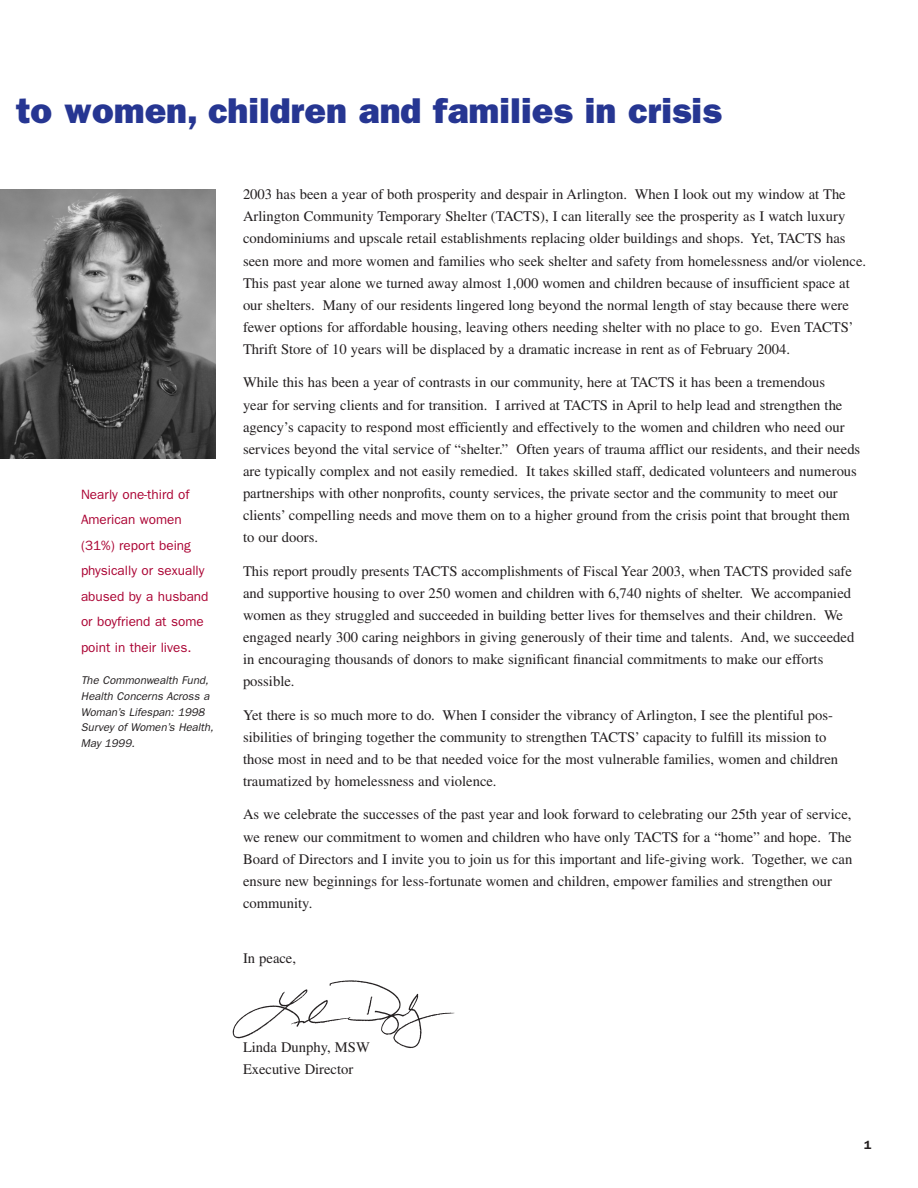
<style>
.page{position:relative;width:918px;height:1188px;background:#fff}
.page>*{position:absolute;margin:0;border:0;box-sizing:border-box;transform-origin:0 0}
.t1{font:800 36px "Franklin Gothic";color:#263692}
.t2{font:14.7px/22px "Times";color:#231f20}
.t3{font:13.5px/25.5px "Franklin Gothic";color:#ab0333}
.t4{font:600 12px "Franklin Gothic";color:#231f20}
.t5{font:italic 11.25px/15.8px "Franklin Gothic";color:#231f20}
</style>
<div class="page">
<img style="left:232px;top:980px;width:223px;height:69px">
<img style="left:0;top:189px;width:216px;height:270px">
<h1 class="t1" style="left:16px;top:99px;width:707px">to women, children and families in crisis</h1>
<p class="t3" style="left:81px;top:483px;width:129px">Nearly one-third of<br>American women (31%) report being physically or sexually abused by a husband or boyfriend at some point in their lives.</p>
<p class="t5" style="left:81px;top:673px;width:136px">The Commonwealth Fund,<br>Health Concerns Across a<br>Woman’s Lifespan: 1998<br>Survey of Women’s Health,<br>May 1999.</p>
<p class="t2" style="left:243px;top:185px;width:625px">2003 has been a year of both prosperity and despair in Arlington. When I look out my window at The Arlington Community Temporary Shelter (TACTS), I can literally see the prosperity as I watch luxury condominiums and upscale retail establishments replacing older buildings and shops. Yet, TACTS has seen more and more women and families who seek shelter and safety from homelessness and/or violence.<br>This past year alone we turned away almost 1,000 women and children because of insufficient space at our shelters. Many of our residents lingered long beyond the normal length of stay because there were fewer options for affordable housing, leaving others needing shelter with no place to go. Even TACTS’ Thrift Store of 10 years will be displaced by a dramatic increase in rent as of February 2004.</p>
<p class="t2" style="left:243px;top:373px;width:619px">While this has been a year of contrasts in our community, here at TACTS it has been a tremendous<br>year for serving clients and for transition. I arrived at TACTS in April to help lead and strengthen the agency’s capacity to respond most efficiently and effectively to the women and children who need our services beyond the vital service of “shelter.” Often years of trauma afflict our residents, and their needs are typically complex and not easily remedied. It takes skilled staff, dedicated volunteers and numerous partnerships with other nonprofits, county services, the private sector and the community to meet our clients’ compelling needs and move them on to a higher ground from the crisis point that brought them to our doors.</p>
<p class="t2" style="left:243px;top:561px;width:613px">This report proudly presents TACTS accomplishments of Fiscal Year 2003, when TACTS provided safe and supportive housing to over 250 women and children with 6,740 nights of shelter. We accompanied women as they struggled and succeeded in building better lives for themselves and their children. We engaged nearly 300 caring neighbors in giving generously of their time and talents. And, we succeeded in encouraging thousands of donors to make significant financial commitments to make our efforts possible.</p>
<p class="t2" style="left:243px;top:705px;width:597px">Yet there is so much more to do. When I consider the vibrancy of Arlington, I see the plentiful pos&shy;sibilities of bringing together the community to strengthen TACTS’ capacity to fulfill its mission to those most in need and to be that needed voice for the most vulnerable families, women and children traumatized by homelessness and violence.</p>
<p class="t2" style="left:243px;top:805px;width:611px">As we celebrate the successes of the past year and look forward to celebrating our 25th year of service, we renew our commitment to women and children who have only TACTS for a “home” and hope. The Board of Directors and I invite you to join us for this important and life-giving work. Together, we can ensure new beginnings for less-fortunate women and children, empower families and strengthen our community.</p>
<p class="t2" style="left:243px;top:949px;width:55px">In peace,</p>
<p class="t2" style="left:243px;top:1038px;width:128px">Linda Dunphy, MSW<br>Executive Director</p>
<p class="t4" style="left:864px;top:1141px;width:9px">1</p>
</div>
